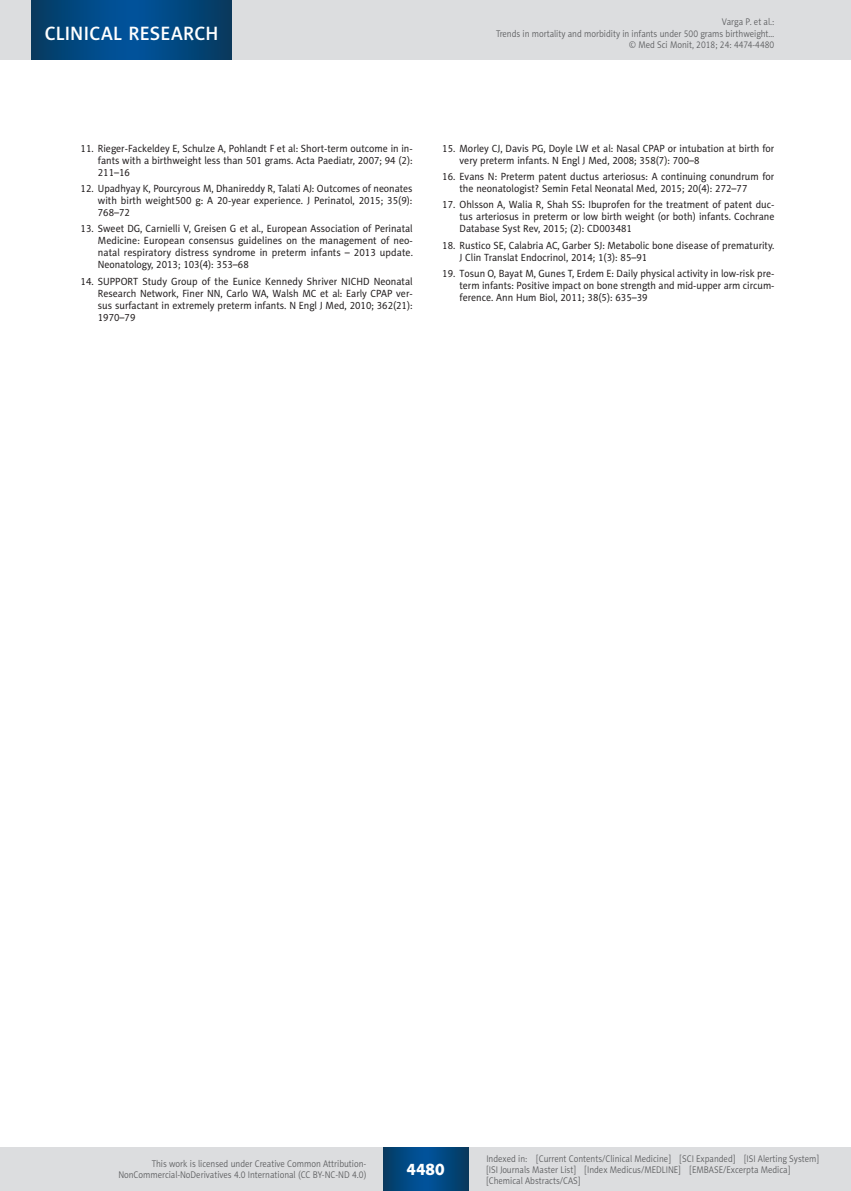
<style>
.page{position:relative;width:851px;height:1191px;background:#fff}
.page>*{position:absolute;margin:0;border:0;box-sizing:border-box;transform-origin:0 0}
.t1{font:19.5px "Naomi Sans EFN Medium";letter-spacing:.015em;color:#fff}
.t2{font:16.5px "Naomi Sans EFN Heavy";color:#fff}
.MSM_Referencje_punkt{font:10.5px/12px "Naomi Sans EFN";color:#231f20;text-align:justify;scale:.95 1}
.MSM_Referencje_punkt-2{font:10.5px/12px "Naomi Sans EFN";color:#231f20;text-align:justify;scale:.96 1}
.t3{font:9.75px/11.2px "Naomi Sans EFN Light";color:#57585a;text-align:right;scale:.9 1}
</style>
<div class="page">
<div style="left:0;top:1148px;width:850px;height:43px;background:#dcdddf"></div>
<svg style="left:383px;top:1147px;width:85px;height:43px;background:#02477e"></svg>
<div style="left:0;top:0;width:850px;height:60px;background:#dcdddf"></div>
<svg style="left:32px;top:0;width:200px;height:60px;background:#02477e"></svg>
<h1 class="t1" style="left:45px;top:22px;width:175px">CLINICAL RESEARCH</h1>
<p class="t3" style="left:496px;top:16px;width:310px">Varga P. et al.:<br>Trends in mortality and morbidity in infants under 500 grams birthweight… © Med Sci Monit, 2018; 24: 4474-4480</p>
<p class="MSM_Referencje_punkt" style="left:98px;top:142px;width:333px;text-indent:-17px">11. Rieger-Fackeldey E, Schulze A, Pohlandt F et al: Short-term outcome in in&shy;fants with a birthweight less than 501 grams. Acta Paediatr, 2007; 94 (2):<br>211–16</p>
<p class="MSM_Referencje_punkt" style="left:98px;top:183px;width:333px;text-indent:-17px">12. Upadhyay K, Pourcyrous M, Dhanireddy R, Talati AJ: Outcomes of neonates with birth weight500 g: A 20-year experience. J Perinatol, 2015; 35(9):<br>768–72</p>
<p class="MSM_Referencje_punkt" style="left:98px;top:223px;width:333px;text-indent:-17px">13. Sweet DG, Carnielli V, Greisen G et al., European Association of Perinatal Medicine: European consensus guidelines on the management of neo&shy;natal respiratory distress syndrome in preterm infants – 2013 update.<br>Neonatology, 2013; 103(4): 353–68</p>
<p class="MSM_Referencje_punkt-2" style="left:98px;top:275px;width:329px;text-indent:-17px">14. SUPPORT Study Group of the Eunice Kennedy Shriver NICHD Neonatal Research Network, Finer NN, Carlo WA, Walsh MC et al: Early CPAP ver&shy;sus surfactant in extremely preterm infants. N Engl J Med, 2010; 362(21):<br>1970–79</p>
<p class="MSM_Referencje_punkt" style="left:459px;top:142px;width:333px;text-indent:-17px">15. Morley CJ, Davis PG, Doyle LW et al: Nasal CPAP or intubation at birth for very preterm infants. N Engl J Med, 2008; 358(7): 700–8</p>
<p class="MSM_Referencje_punkt" style="left:459px;top:171px;width:333px;text-indent:-17px">16. Evans N: Preterm patent ductus arteriosus: A continuing conundrum for the neonatologist? Semin Fetal Neonatal Med, 2015; 20(4): 272–77</p>
<p class="MSM_Referencje_punkt" style="left:459px;top:199px;width:333px;text-indent:-17px">17. Ohlsson A, Walia R, Shah SS: Ibuprofen for the treatment of patent duc&shy;tus arteriosus in preterm or low birth weight (or both) infants. Cochrane Database Syst Rev, 2015; (2): CD003481</p>
<p class="MSM_Referencje_punkt" style="left:459px;top:239px;width:333px;text-indent:-17px">18. Rustico SE, Calabria AC, Garber SJ: Metabolic bone disease of prematurity.<br>J Clin Translat Endocrinol, 2014; 1(3): 85–91</p>
<p class="MSM_Referencje_punkt" style="left:459px;top:267px;width:333px;text-indent:-17px">19. Tosun O, Bayat M, Gunes T, Erdem E: Daily physical activity in low-risk pre&shy;term infants: Positive impact on bone strength and mid-upper arm circum&shy;ference. Ann Hum Biol, 2011; 38(5): 635–39</p>
<p class="t3" style="left:118px;top:1158px;width:277px">This work is licensed under Creative Common Attribution-<br>NonCommercial-NoDerivatives 4.0 International (CC BY-NC-ND 4.0)</p>
<h2 class="t2" style="left:406px;top:1159px;width:40px">4480</h2>
<p class="t3" style="left:486px;top:1152px;width:371px;text-align:left">Indexed in: [Current Contents/Clinical Medicine] [SCI Expanded] [ISI Alerting System] [ISI Journals Master List] [Index Medicus/MEDLINE] [EMBASE/Excerpta Medica] [Chemical Abstracts/CAS]</p>
</div>
